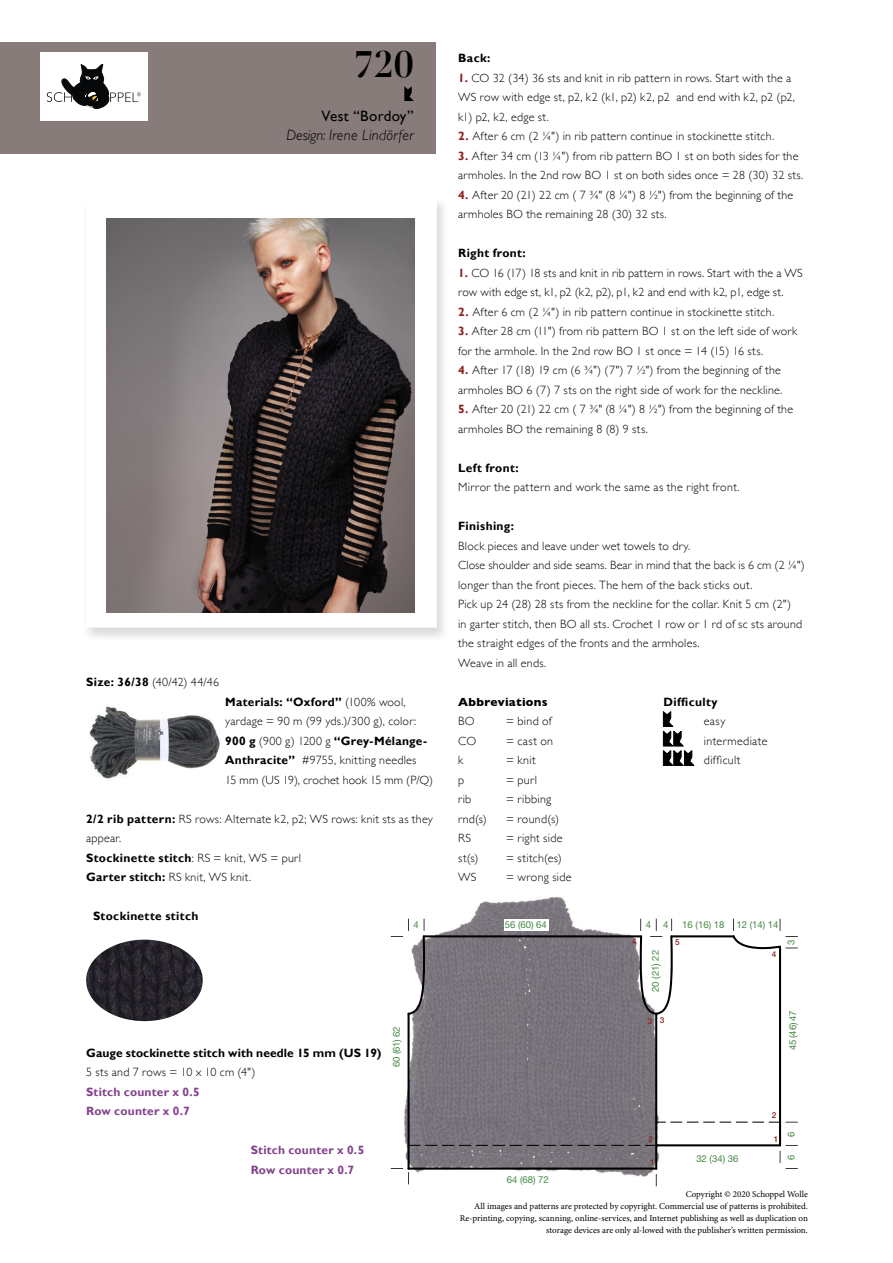
<style>
.page{position:relative;width:893px;height:1263px;background:#fff}
.page>*{position:absolute;margin:0;border:0;box-sizing:border-box;transform-origin:0 0}
.t1{font:700 36px "Didot";color:#000}
.t2{font:italic 300 15px "Gill Sans";letter-spacing:.015em;color:#000}
.t3{font:15px "Gill Sans";letter-spacing:.015em;color:#000}
.t4{font:300 12px/19.5px "Gill Sans";letter-spacing:.02em;color:#000}
.t5{font:700 12px "Gill Sans";letter-spacing:.025em;color:#000}
.t6{font:700 12px/19.5px "Gill Sans";letter-spacing:.02em;color:#83428d}
.t7{font:700 12px "Gill Sans";letter-spacing:.025em;color:#000}
.t8{font:9.6px "Helvetica Neue";color:#448842}
.t9{font:9px/12px "Minion Pro";letter-spacing:-.005em;color:#000;text-align:right}
.t10{font:500 8.25px "Helvetica Neue";color:#8b1f1c}
.s1{font-weight:700}
.s2{font-weight:700;color:#8c1f1d}
</style>
<div class="page">
<div style="left:0;top:43px;width:436px;height:111px;background:#877c7a"></div>
<div style="left:40px;top:52px;width:107px;height:69px;background:#fff"></div>
<svg style="left:47px;top:64px;width:94px;height:45px"></svg>
<svg style="left:404px;top:86px;width:10px;height:15px"></svg>
<img style="left:89px;top:706px;width:131px;height:73px">
<img style="left:86px;top:940px;width:117px;height:81px">
<div style="left:82px;top:196px;width:368px;height:447px;background:#000;opacity:.15"></div>
<img style="left:390px;top:896px;width:392px;height:291px">
<hr style="left:407px;top:1167px;width:250px;height:2px;background:#000">
<hr style="left:408px;top:1013px;width:2px;height:156px;background:#000">
<hr style="left:655px;top:1013px;width:2px;height:156px;background:#000">
<hr style="left:779px;top:947px;width:2px;height:199px;background:#000">
<hr style="left:423px;top:935px;width:219px;height:2px;background:#000">
<div style="left:504px;top:919px;width:45px;height:11px;background:#fff"></div>
<div style="left:705px;top:919px;width:11px;height:44px;background:#fff"></div>
<svg style="left:656px;top:1174px;width:1px;height:12px"></svg>
<svg style="left:391px;top:1168px;width:18px;height:16px"></svg>
<svg style="left:780px;top:1145px;width:18px;height:24px"></svg>
<svg style="left:640px;top:918px;width:33px;height:97px"></svg>
<svg style="left:391px;top:918px;width:34px;height:97px"></svg>
<hr style="left:655px;top:1144px;width:126px;height:2px;background:#000">
<hr style="left:671px;top:935px;width:64px;height:2px;background:#000">
<svg style="left:410px;top:1145px;width:245px;height:1px"></svg>
<svg style="left:732px;top:918px;width:66px;height:31px"></svg>
<svg style="left:657px;top:1121px;width:141px;height:2px"></svg>
<svg style="left:663px;top:712px;width:31px;height:53px"></svg>
<img style="left:106px;top:218px;width:309px;height:394px">
<p class="t4" style="left:86px;top:672px;width:135px"><span class="s1">Size: 36/38</span> (40/42) 44/46</p>
<h1 class="t1" style="left:354px;top:42px;width:62px">720</h1>
<p class="t3" style="left:322px;top:107px;width:93px">Vest “Bordoy”</p>
<p class="t2" style="left:286px;top:127px;width:128px">Design: Irene Lindörfer</p>
<p class="t5" style="left:458px;top:51px;width:34px">Back:</p>
<p class="t4" style="left:458px;top:67px;width:338px"><span class="s2">1.</span> CO 32 (34) 36 sts and knit in rib pattern in rows. Start with the a<br>WS row with edge st, p2, k2 (k1, p2) k2, p2 and end with k2, p2 (p2, k1) p2, k2, edge st.</p>
<p class="t4" style="left:458px;top:126px;width:317px"><span class="s2">2.</span> After 6 cm (2 ¼") in rib pattern continue in stockinette stitch.</p>
<p class="t4" style="left:458px;top:145px;width:347px"><span class="s2">3.</span> After 34 cm (13 ¼") from rib pattern BO 1 st on both sides for the armholes. In the 2nd row BO 1 st on both sides once = 28 (30) 32 sts.</p>
<p class="t4" style="left:458px;top:184px;width:337px"><span class="s2">4.</span> After 20 (21) 22 cm ( 7 ¾" (8 ¼") 8 ½") from the beginning of the armholes BO the remaining 28 (30) 32 sts.</p>
<p class="t5" style="left:458px;top:246px;width:69px">Right front:</p>
<p class="t4" style="left:458px;top:262px;width:346px"><span class="s2">1.</span> CO 16 (17) 18 sts and knit in rib pattern in rows. Start with the a WS row with edge st, k1, p2 (k2, p2), p1, k2 and end with k2, p1, edge st.</p>
<p class="t4" style="left:458px;top:301px;width:317px"><span class="s2">2.</span> After 6 cm (2 ¼") in rib pattern continue in stockinette stitch.</p>
<p class="t4" style="left:458px;top:321px;width:341px"><span class="s2">3.</span> After 28 cm (11") from rib pattern BO 1 st on the left side of work for the armhole. In the 2nd row BO 1 st once = 14 (15) 16 sts.</p>
<p class="t4" style="left:458px;top:360px;width:326px"><span class="s2">4.</span> After 17 (18) 19 cm (6 ¾") (7") 7 ½") from the beginning of the armholes BO 6 (7) 7 sts on the right side of work for the neckline.</p>
<p class="t4" style="left:458px;top:399px;width:336px"><span class="s2">5.</span> After 20 (21) 22 cm ( 7 ¾" (8 ¼") 8 ½") from the beginning of the armholes BO the remaining 8 (8) 9 sts.</p>
<p class="t5" style="left:458px;top:460px;width:62px">Left front:</p>
<p class="t4" style="left:458px;top:477px;width:283px">Mirror the pattern and work the same as the right front.</p>
<p class="t5" style="left:458px;top:519px;width:57px">Finishing:</p>
<p class="t4" style="left:458px;top:535px;width:348px">Block pieces and leave under wet towels to dry.<br>Close shoulder and side seams. Bear in mind that the back is 6 cm (2 ¼") longer than the front pieces. The hem of the back sticks out.<br>Pick up 24 (28) 28 sts from the neckline for the collar. Knit 5 cm (2")<br>in garter stitch, then BO all sts. Crochet 1 row or 1 rd of sc sts around the straight edges of the fronts and the armholes.<br>Weave in all ends.</p>
<p class="t5" style="left:663px;top:694px;width:56px">Difficulty</p>
<p class="t4" style="left:704px;top:711px;width:65px">easy intermediate difficult</p>
<p class="t4" style="left:225px;top:691px;width:209px"><span class="s1">Materials: “Oxford”</span> (100% wool, yardage = 90 m (99 yds.)/300 g), color:<br><span class="s1">900 g</span> (900 g) 1200 g <span class="s1">“Grey-Mélange-Anthracite”</span> #9755, knitting needles<br>15 mm (US 19), crochet hook 15 mm (P/Q)</p>
<p class="t4" style="left:86px;top:808px;width:348px"><span class="s1">2/2 rib pattern:</span> RS rows: Alternate k2, p2; WS rows: knit sts as they appear.<br><span class="s1">Stockinette stitch</span>: RS = knit, WS = purl<br><span class="s1">Garter stitch:</span> RS knit, WS knit.</p>
<p class="t5" style="left:93px;top:909px;width:107px">Stockinette stitch</p>
<p class="t7" style="left:458px;top:692px;width:91px">Abbreviations</p>
<p class="t4" style="left:458px;top:711px;width:18px">BO</p>
<p class="t4" style="left:506px;top:711px;width:47px">= bind of</p>
<p class="t4" style="left:458px;top:730px;width:20px">CO</p>
<p class="t4" style="left:506px;top:730px;width:48px">= cast on</p>
<p class="t4" style="left:458px;top:750px;width:7px">k</p>
<p class="t4" style="left:506px;top:750px;width:31px">= knit</p>
<p class="t4" style="left:458px;top:769px;width:8px">p</p>
<p class="t4" style="left:506px;top:769px;width:32px">= purl</p>
<p class="t4" style="left:458px;top:789px;width:15px">rib</p>
<p class="t4" style="left:506px;top:789px;width:47px">= ribbing</p>
<p class="t4" style="left:458px;top:808px;width:30px">rnd(s)</p>
<p class="t4" style="left:506px;top:808px;width:54px">= round(s)</p>
<p class="t4" style="left:458px;top:828px;width:15px">RS</p>
<p class="t4" style="left:506px;top:828px;width:58px">= right side</p>
<p class="t4" style="left:458px;top:847px;width:22px">st(s)</p>
<p class="t4" style="left:506px;top:847px;width:57px">= stitch(es)</p>
<p class="t4" style="left:458px;top:867px;width:20px">WS</p>
<p class="t4" style="left:506px;top:867px;width:67px">= wrong side</p>
<p class="t8" style="left:414px;top:917px;width:7px">4</p>
<p class="t8" style="left:646px;top:917px;width:7px">4</p>
<p class="t8" style="left:663px;top:917px;width:7px">4</p>
<p class="t8" style="left:682px;top:917px;width:44px">16 (16) 18</p>
<p class="t8" style="left:736px;top:917px;width:44px">12 (14) 14</p>
<p class="t8" style="left:505px;top:917px;width:44px">56 (60) 64</p>
<p class="t5" style="left:86px;top:1045px;width:297px">Gauge stockinette stitch with needle 15 mm (US 19)</p>
<p class="t4" style="left:86px;top:1062px;width:171px">5 sts and 7 rows = 10 x 10 cm (4")</p>
<p class="t6" style="left:86px;top:1082px;width:115px">Stitch counter x 0.5<br>Row counter x 0.7</p>
<p class="t8" style="left:390px;top:1067px;width:41px;rotate:-90deg">60 (61) 62</p>
<p class="t6" style="left:251px;top:1141px;width:115px">Stitch counter x 0.5<br>Row counter x 0.7</p>
<p class="t8" style="left:507px;top:1173px;width:44px">64 (68) 72</p>
<p class="t10" style="left:632px;top:934px;width:6px">4</p>
<p class="t10" style="left:675px;top:936px;width:6px">5</p>
<p class="t8" style="left:648px;top:992px;width:44px;rotate:-90deg">20 (21) 22</p>
<p class="t10" style="left:660px;top:1013px;width:6px">3</p>
<p class="t10" style="left:648px;top:1014px;width:6px">3</p>
<p class="t10" style="left:772px;top:947px;width:6px">4</p>
<p class="t10" style="left:648px;top:1132px;width:6px">2</p>
<p class="t10" style="left:650px;top:1155px;width:6px">1</p>
<p class="t8" style="left:696px;top:1151px;width:44px">32 (34) 36</p>
<p class="t10" style="left:772px;top:1108px;width:6px">2</p>
<p class="t10" style="left:774px;top:1132px;width:6px">1</p>
<p class="t8" style="left:784px;top:945px;width:7px;rotate:-90deg">3</p>
<p class="t8" style="left:786px;top:1050px;width:41px;rotate:-90deg">45 (46) 47</p>
<p class="t8" style="left:784px;top:1136px;width:7px;rotate:-90deg">6</p>
<p class="t8" style="left:784px;top:1160px;width:7px;rotate:-90deg">6</p>
<p class="t9" style="left:460px;top:1188px;width:349px">Copyright © 2020 Schoppel Wolle<br>All images and patterns are protected by copyright. Commercial use of patterns is prohibited.<br>Re-printing, copying, scanning, online-services, and Internet publishing as well as duplication on storage devices are only al-lowed with the publisher’s written permission.</p>
</div>
